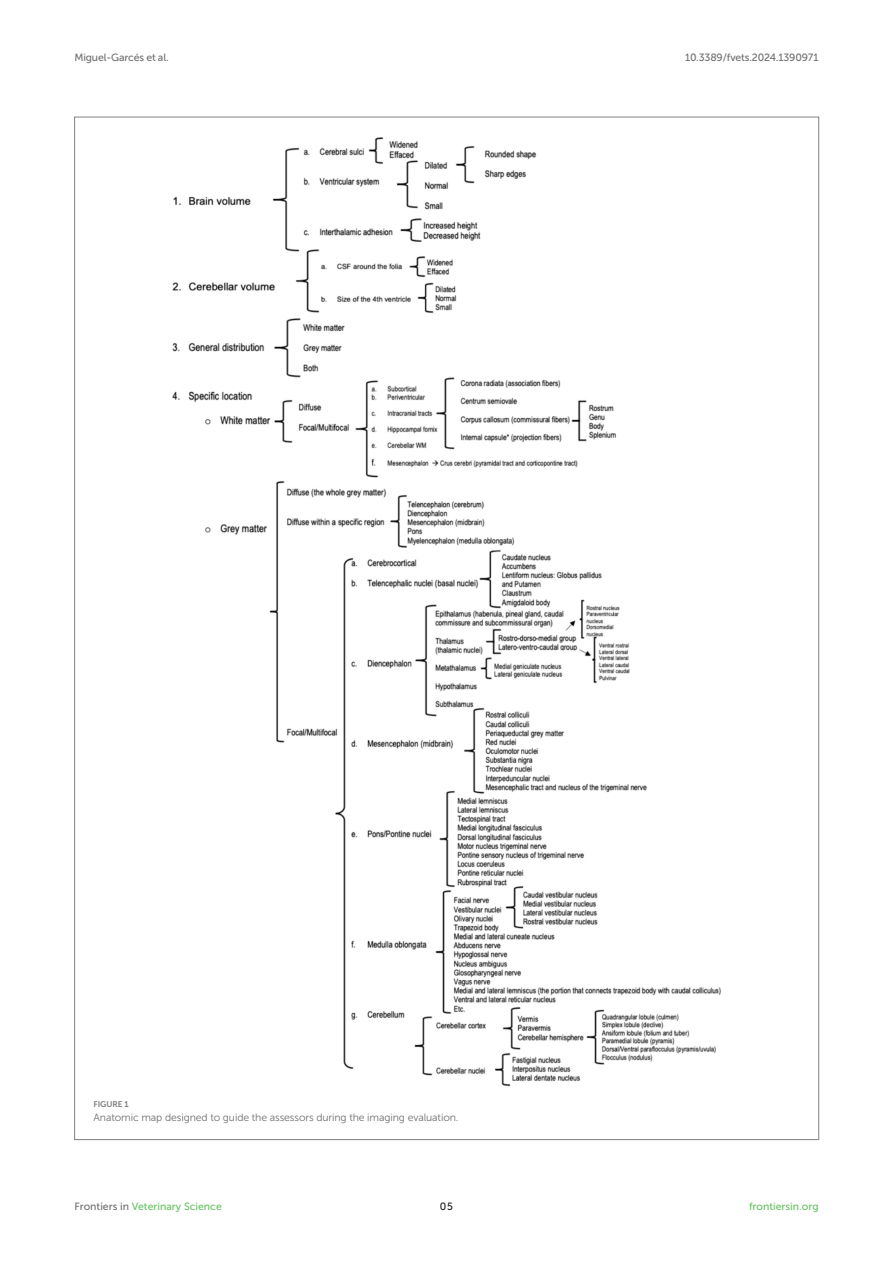
<style>
.page{position:relative;width:893px;height:1263px;background:#fff}
.page>*{position:absolute;margin:0;border:0;box-sizing:border-box;transform-origin:0 0}
.FIG_LEG{font:10.5px "Museo Sans 300";letter-spacing:-.01em;color:#706f70}
.t1{font:10.5px "Museo Sans 500";letter-spacing:-.015em;color:#706f70}
.t2{font:10.5px "Museo Sans 500";color:#65c161}
.t3{font:10.5px "Museo Sans 500";color:#1b1c1b}
.FIG_HD{font:8.25px "Museo Sans 700";letter-spacing:-.01em;color:#7e7f7f}
.s1{color:#706f70}
</style>
<div class="page">
<img style="left:172px;top:137px;width:549px;height:950px">
<p class="t1" style="left:74px;top:51px;width:96px">Miguel-Garcés et al.</p>
<p class="t1" style="left:685px;top:51px;width:135px">10.3389/fvets.2024.1390971</p>
<p class="FIG_HD" style="left:94px;top:1100px;width:37px">FIGURE 1</p>
<p class="FIG_LEG" style="left:94px;top:1111px;width:366px">Anatomic map designed to guide the assessors during the imaging evaluation.</p>
<p class="t2" style="left:74px;top:1200px;width:149px"><span class="s1">Frontiers in</span> Veterinary Science</p>
<p class="t3" style="left:440px;top:1200px;width:14px">05</p>
<p class="t2" style="left:749px;top:1200px;width:71px">frontiersin.org</p>
</div>
